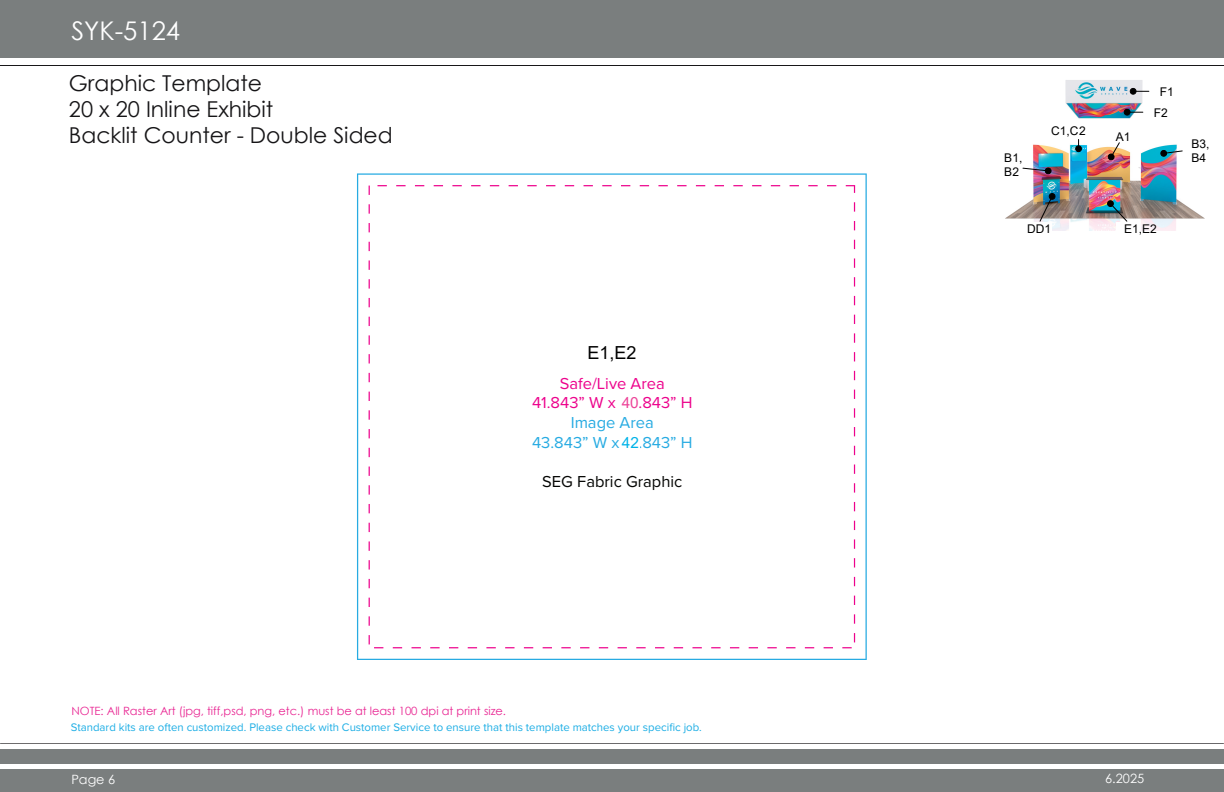
<style>
.page{position:relative;width:1224px;height:792px;background:#fff}
.page>*{position:absolute;margin:0;border:0;box-sizing:border-box;transform-origin:0 0}
.t1{font:25.7px "Century Gothic";color:#fff}
.t2{font:21.9px/26.2px "Century Gothic";color:#161517}
.t3{font:18px "Arial";color:#000}
.t4{font:16.5px/19.8px "Proxima Nova";color:#ed028c;text-align:center}
.t5{font:16.5px/19.8px "Proxima Nova";color:#27abe2;text-align:center}
.t6{font:16.5px "Proxima Nova";color:#040503}
.t7{font:15.4px "Arial";color:#ed4599}
.t8{font:15.4px "Arial";color:#00b3e8}
.t9{font:12.8px "Century Gothic";color:#fff}
.t10{font:12px/13.8px "Arial";color:#000}
.t11{font:11.4px "Proxima Nova";color:#1daee5}
.t12{font:11.4px "Century Gothic";color:#e92693}
</style>
<div class="page">
<div style="left:0;top:749px;width:1224px;height:43px;background:#7a7e7e"></div>
<div style="left:0;top:764px;width:1224px;height:5px;background:#fff"></div>
<hr style="left:0;top:743px;width:1224px;height:1px;background:#181719">
<div style="left:0;top:0;width:1224px;height:57px;background:#7a7e7e"></div>
<hr style="left:0;top:65px;width:1224px;height:1px;background:#181719">
<svg style="left:357px;top:173px;width:510px;height:487px"></svg>
<svg style="left:369px;top:185px;width:486px;height:463px"></svg>
<div style="left:618px;top:395px;width:21px;height:17px;background:#fff"></div>
<div style="left:622px;top:434px;width:17px;height:18px;background:#fff"></div>
<div style="left:576px;top:343px;width:74px;height:21px;background:#fff"></div>
<img style="left:1005px;top:80px;width:200px;height:150px">
<div style="left:1108px;top:130px;width:23px;height:14px;background:#fff"></div>
<div style="left:1116px;top:222px;width:23px;height:14px;background:#fff"></div>
<div style="left:1027px;top:222px;width:24px;height:14px;background:#fff"></div>
<svg style="left:1040px;top:193px;width:15px;height:28px"></svg>
<svg style="left:1107px;top:201px;width:20px;height:20px"></svg>
<svg style="left:1161px;top:137px;width:44px;height:28px"></svg>
<svg style="left:1005px;top:152px;width:46px;height:27px"></svg>
<svg style="left:1108px;top:143px;width:12px;height:17px"></svg>
<svg style="left:1076px;top:139px;width:6px;height:13px"></svg>
<svg style="left:1130px;top:88px;width:19px;height:6px"></svg>
<div style="left:1152px;top:85px;width:22px;height:14px;background:#fff"></div>
<svg style="left:1124px;top:109px;width:19px;height:6px"></svg>
<div style="left:1146px;top:106px;width:22px;height:14px;background:#fff"></div>
<div style="left:1043px;top:125px;width:51px;height:13px;background:#fff"></div>
<h1 class="t1" style="left:71px;top:13px;width:110px">SYK-5124</h1>
<h2 class="t2" style="left:69px;top:69px;width:325px">Graphic Template<br>20 x 20 Inline Exhibit<br>Backlit Counter - Double Sided</h2>
<h3 class="t3" style="left:587px;top:341px;width:51px">E1,E2</h3>
<h3 class="t6" style="left:577px;top:341px;width:72px">MOD-1717</h3>
<h3 class="t7" style="left:622px;top:392px;width:19px">40</h3>
<h3 class="t8" style="left:622px;top:432px;width:19px">42</h3>
<h3 class="t4" style="left:532px;top:372px;width:162px">Safe/Live Area<br>41.843” W x 39.843” H</h3>
<h3 class="t5" style="left:532px;top:412px;width:162px">Image Area<br>43.843” W x 41.843” H</h3>
<h3 class="t6" style="left:542px;top:470px;width:142px">SEG Fabric Graphic</h3>
<p class="t12" style="left:71px;top:702px;width:436px">NOTE: All Raster Art (jpg, tiff,psd, png, etc.) must be at least 100 dpi at print size.</p>
<p class="t11" style="left:71px;top:719px;width:632px">Standard kits are often customized. Please check with Customer Service to ensure that this template matches your specific job.</p>
<p class="t9" style="left:71px;top:770px;width:45px">Page 6</p>
<p class="t10" style="left:1004px;top:151px;width:20px">B1,<br>B2</p>
<p class="t10" style="left:1051px;top:124px;width:36px">C1,C2</p>
<p class="t10" style="left:1116px;top:130px;width:16px">A1</p>
<p class="t10" style="left:1154px;top:81px;width:22px;line-height:20.9px;text-align:center">F1<br>F2</p>
<p class="t10" style="left:1027px;top:222px;width:25px">DD1</p>
<p class="t10" style="left:1124px;top:221px;width:34px">E1,E2</p>
<p class="t10" style="left:1191px;top:137px;width:20px">B3,<br>B4</p>
<p class="t9" style="left:1105px;top:769px;width:41px">6.2025</p>
</div>
